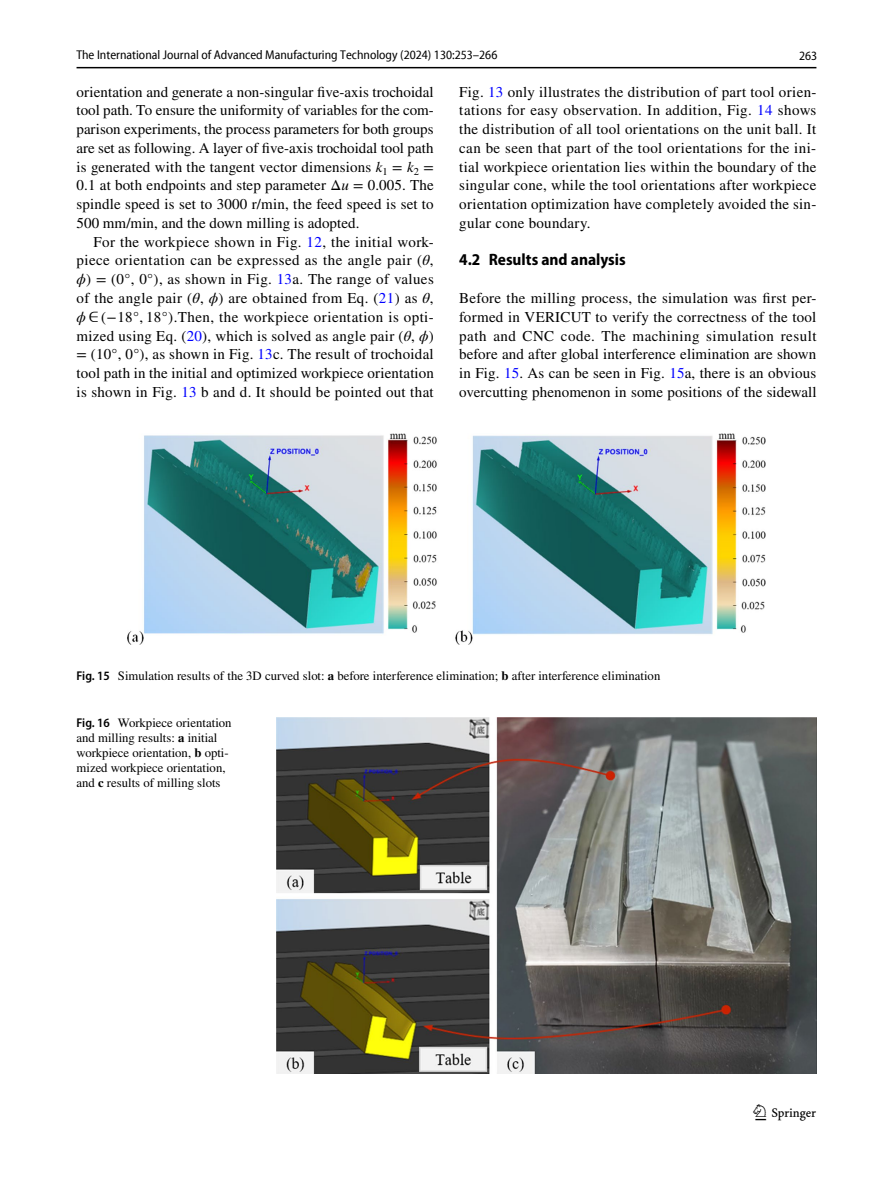
<style>
.page{position:relative;width:893px;height:1187px;background:#fff}
.page>*{position:absolute;margin:0;border:0;box-sizing:border-box;transform-origin:0 0}
.t1{font:22.5px "Springnew Regular 3";color:#000}
.t2{font:700 semi-condensed 16.5px "Myriad Pro";color:#000}
.t3{font:15px/18.8px "STIX";letter-spacing:.01em;color:#000;text-align:justify}
.t4{font:12.75px/15px "STIX";color:#000}
.t5{font:semi-condensed 12.75px "Myriad Pro Unic";color:#000}
.t6{font:12.75px "Myriad Pro Semi Cn 2";color:#000}
.s1{font-style:italic}
.s2{color:#00f}
.s3{font-family:"Code 2000"}
.s4{font-family:"Myriad Pro";font-weight:600;font-stretch:semi-condensed}
.s5{font-weight:700}
</style>
<div class="page">
<hr style="left:77px;top:67px;width:739px;height:1px;background:#000">
<img style="left:128px;top:434px;width:637px;height:210px">
<img style="left:276px;top:717px;width:540px;height:356px">
<p class="t5" style="left:76px;top:50px;width:423px">The International Journal of Advanced Manufacturing Technology (2024) 130:253–266</p>
<p class="t6" style="left:799px;top:49px;width:20px">263</p>
<p class="t3" style="left:77px;top:83px;width:359px">orientation and generate a non-singular five-axis trochoidal tool path. To ensure the uniformity of variables for the com&shy;parison experiments, the process parameters for both groups are set as following. A layer of five-axis trochoidal tool path is generated with the tangent vector dimensions <span class="s1">k</span><sub>1</sub> = <span class="s1">k</span><sub>2</sub> = 0.1 at both endpoints and step parameter Δ<span class="s1">u</span> = 0.005. The spindle speed is set to 3000 r/min, the feed speed is set to 500 mm/min, and the down milling is adopted.</p>
<p class="t3" style="left:77px;top:233px;width:359px;text-indent:17px">For the workpiece shown in Fig. <span class="s2">12</span>, the initial work&shy;piece orientation can be expressed as the angle pair (<span class="s1">θ</span>, <span class="s1">ϕ</span>) = (0°, 0°), as shown in Fig. <span class="s2">13</span>a. The range of values of the angle pair (<span class="s1">θ</span>, <span class="s1">ϕ</span>) are obtained from Eq. (<span class="s2">21</span>) as <span class="s1">θ</span>, <span class="s1">ϕ</span> <span class="s3">∈</span> (−18°, 18°).Then, the workpiece orientation is opti&shy;mized using Eq. (<span class="s2">20</span>), which is solved as angle pair (<span class="s1">θ</span>, <span class="s1">ϕ</span>) = (10°, 0°), as shown in Fig. <span class="s2">13</span>c. The result of trochoidal tool path in the initial and optimized workpiece orientation is shown in Fig. <span class="s2">13</span> b and d. It should be pointed out that</p>
<p class="t3" style="left:459px;top:83px;width:359px">Fig. <span class="s2">13</span> only illustrates the distribution of part tool orien&shy;tations for easy observation. In addition, Fig. <span class="s2">14</span> shows the distribution of all tool orientations on the unit ball. It can be seen that part of the tool orientations for the ini&shy;tial workpiece orientation lies within the boundary of the singular cone, while the tool orientations after workpiece orientation optimization have completely avoided the sin&shy;gular cone boundary.</p>
<p class="t2" style="left:459px;top:251px;width:168px">4.2 Results and analysis</p>
<p class="t3" style="left:459px;top:289px;width:359px">Before the milling process, the simulation was first per&shy;formed in VERICUT to verify the correctness of the tool path and CNC code. The machining simulation result before and after global interference elimination are shown in Fig. <span class="s2">15</span>. As can be seen in Fig. <span class="s2">15</span>a, there is an obvious overcutting phenomenon in some positions of the sidewall</p>
<p class="t4" style="left:77px;top:669px;width:585px"><span class="s4">Fig. 15</span> Simulation results of the 3D curved slot: <span class="s5">a</span> before interference elimination; <span class="s5">b</span> after interference elimination</p>
<p class="t4" style="left:77px;top:715px;width:157px"><span class="s4">Fig. 16</span> Workpiece orientation and milling results: <span class="s5">a</span> initial workpiece orientation, <span class="s5">b</span> opti&shy;mized workpiece orientation, and <span class="s5">c</span> results of milling slots</p>
<h1 class="t1" style="left:755px;top:1104px;width:62px">1 3</h1>
</div>
